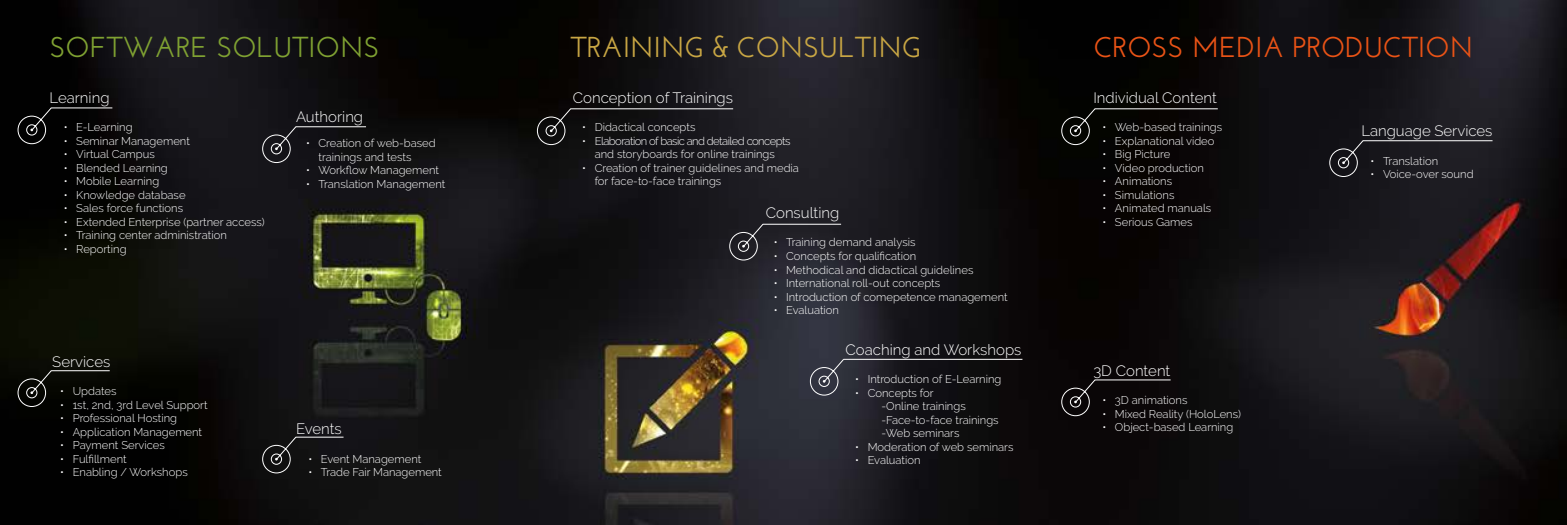
<style>
.page{position:relative;width:1567px;height:525px;background:#fff}
.page>*{position:absolute;margin:0;border:0;box-sizing:border-box;transform-origin:0 0}
.t1{font:600 28.75px "Josefin Sans";color:#e95316}
.t2{font:600 28.75px "Josefin Sans";color:#c8a644}
.t3{font:600 28.75px "Josefin Sans";color:#7fa132}
.t4{font:300 15px "Raleway";color:#fff}
.t5{font:300 11.25px/13.5px "Raleway";color:#fff}
.t6{font:300 11.25px/13.5px "Raleway";letter-spacing:-.05em;color:#fff;text-align:center}
</style>
<div class="page">
<img style="left:0;top:0;width:1566px;height:524px">
<svg style="left:17px;top:107px;width:35px;height:37px"></svg>
<hr style="left:51px;top:107px;width:61px;height:1px;background:#fff">
<svg style="left:536px;top:108px;width:35px;height:37px"></svg>
<hr style="left:570px;top:108px;width:163px;height:1px;background:#fff">
<svg style="left:1061px;top:108px;width:34px;height:37px"></svg>
<hr style="left:1094px;top:108px;width:123px;height:1px;background:#fff">
<svg style="left:1061px;top:379px;width:34px;height:37px"></svg>
<hr style="left:1094px;top:379px;width:76px;height:1px;background:#fff">
<svg style="left:1328px;top:140px;width:35px;height:37px"></svg>
<hr style="left:1362px;top:140px;width:130px;height:1px;background:#fff">
<svg style="left:729px;top:223px;width:35px;height:37px"></svg>
<hr style="left:762px;top:224px;width:79px;height:1px;background:#fff">
<svg style="left:809px;top:358px;width:35px;height:37px"></svg>
<hr style="left:843px;top:359px;width:179px;height:1px;background:#fff">
<svg style="left:262px;top:126px;width:35px;height:37px"></svg>
<hr style="left:296px;top:126px;width:70px;height:1px;background:#fff">
<svg style="left:262px;top:436px;width:35px;height:37px"></svg>
<hr style="left:296px;top:436px;width:47px;height:1px;background:#fff">
<svg style="left:17px;top:369px;width:35px;height:38px"></svg>
<hr style="left:51px;top:370px;width:59px;height:1px;background:#fff">
<h1 class="t3" style="left:50px;top:30px;width:331px">SOFTWARE SOLUTIONS</h1>
<h1 class="t2" style="left:570px;top:30px;width:352px">TRAINING &amp; CONSULTING</h1>
<h1 class="t1" style="left:1093px;top:30px;width:381px">CROSS MEDIA PRODUCTION</h1>
<h2 class="t4" style="left:50px;top:89px;width:61px">Learning</h2>
<h2 class="t4" style="left:296px;top:108px;width:69px">Authoring</h2>
<p class="t5" style="left:64px;top:120px;width:70px">• E-Learning</p>
<p class="t5" style="left:64px;top:134px;width:128px">• Seminar Management</p>
<p class="t5" style="left:64px;top:147px;width:92px">• Virtual Campus</p>
<p class="t5" style="left:64px;top:161px;width:105px">• Blended Learning</p>
<p class="t5" style="left:64px;top:174px;width:97px">• Mobile Learning</p>
<p class="t5" style="left:64px;top:188px;width:123px">• Knowledge database</p>
<p class="t5" style="left:64px;top:201px;width:121px">• Sales force functions</p>
<p class="t5" style="left:64px;top:215px;width:202px">• Extended Enterprise (partner access)</p>
<p class="t5" style="left:64px;top:228px;width:164px">• Training center administration</p>
<p class="t5" style="left:64px;top:242px;width:64px">• Reporting</p>
<h2 class="t4" style="left:573px;top:89px;width:162px">Conception of Trainings</h2>
<h2 class="t4" style="left:1093px;top:89px;width:125px">Individual Content</h2>
<p class="t5" style="left:1102px;top:120px;width:121px">• Web-based trainings</p>
<p class="t5" style="left:1102px;top:134px;width:113px">• Explanational video</p>
<p class="t5" style="left:1102px;top:147px;width:69px">• Big Picture</p>
<p class="t5" style="left:1102px;top:161px;width:103px">• Video production</p>
<p class="t5" style="left:1102px;top:174px;width:71px">• Animations</p>
<p class="t5" style="left:1102px;top:188px;width:73px">• Simulations</p>
<p class="t5" style="left:1102px;top:201px;width:110px">• Animated manuals</p>
<p class="t5" style="left:1102px;top:215px;width:91px">• Serious Games</p>
<p class="t5" style="left:582px;top:120px;width:115px">• Didactical concepts</p>
<p class="t6" style="left:582px;top:134px;width:210px">• Elaboration of basic and detailed concepts and storyboards for online trainings</p>
<p class="t5" style="left:594px;top:161px;width:206px;text-indent:-12px">• Creation of trainer guidelines and media for face-to-face trainings</p>
<h2 class="t4" style="left:1361px;top:122px;width:133px">Language Services</h2>
<p class="t5" style="left:318px;top:136px;width:119px;text-indent:-12px">• Creation of web-based trainings and tests</p>
<p class="t5" style="left:306px;top:163px;width:134px">• Workflow Management</p>
<p class="t5" style="left:306px;top:177px;width:141px">• Translation Management</p>
<p class="t5" style="left:1370px;top:154px;width:69px">• Translation</p>
<p class="t5" style="left:1370px;top:167px;width:104px">• Voice-over sound</p>
<h2 class="t4" style="left:765px;top:204px;width:75px">Consulting</h2>
<p class="t5" style="left:773px;top:235px;width:143px">• Training demand analysis</p>
<p class="t5" style="left:773px;top:249px;width:144px">• Concepts for qualification</p>
<p class="t5" style="left:773px;top:262px;width:201px">• Methodical and didactical guidelines</p>
<p class="t5" style="left:773px;top:276px;width:168px">• International roll-out concepts</p>
<p class="t5" style="left:773px;top:289px;width:235px">• Introduction of comepetence management</p>
<p class="t5" style="left:773px;top:303px;width:67px">• Evaluation</p>
<h2 class="t4" style="left:52px;top:352px;width:60px">Services</h2>
<p class="t5" style="left:60px;top:384px;width:58px">• Updates</p>
<p class="t5" style="left:60px;top:397px;width:149px">• 1st, 2nd, 3rd Level Support</p>
<p class="t5" style="left:60px;top:411px;width:118px">• Professional Hosting</p>
<p class="t5" style="left:60px;top:424px;width:143px">• Application Management</p>
<p class="t5" style="left:60px;top:438px;width:106px">• Payment Services</p>
<p class="t5" style="left:60px;top:451px;width:68px">• Fulfillment</p>
<p class="t5" style="left:60px;top:465px;width:129px">• Enabling / Workshops</p>
<h2 class="t4" style="left:296px;top:420px;width:47px">Events</h2>
<p class="t5" style="left:308px;top:452px;width:114px">• Event Management</p>
<p class="t5" style="left:308px;top:465px;width:135px">• Trade Fair Management</p>
<h2 class="t4" style="left:845px;top:340px;width:177px">Coaching and Workshops</h2>
<p class="t5" style="left:855px;top:372px;width:148px">• Introduction of E-Learning</p>
<p class="t5" style="left:881px;top:385px;width:119px;text-indent:-26px">• Concepts for<br>-Online trainings -Face-to-face trainings -Web seminars</p>
<p class="t5" style="left:855px;top:439px;width:160px">• Moderation of web seminars</p>
<p class="t5" style="left:855px;top:453px;width:67px">• Evaluation</p>
<h2 class="t4" style="left:1093px;top:362px;width:78px">3D Content</h2>
<p class="t5" style="left:1102px;top:393px;width:86px">• 3D animations</p>
<p class="t5" style="left:1102px;top:407px;width:140px">• Mixed Reality (HoloLens)</p>
<p class="t5" style="left:1102px;top:420px;width:132px">• Object-based Learning</p>
</div>
